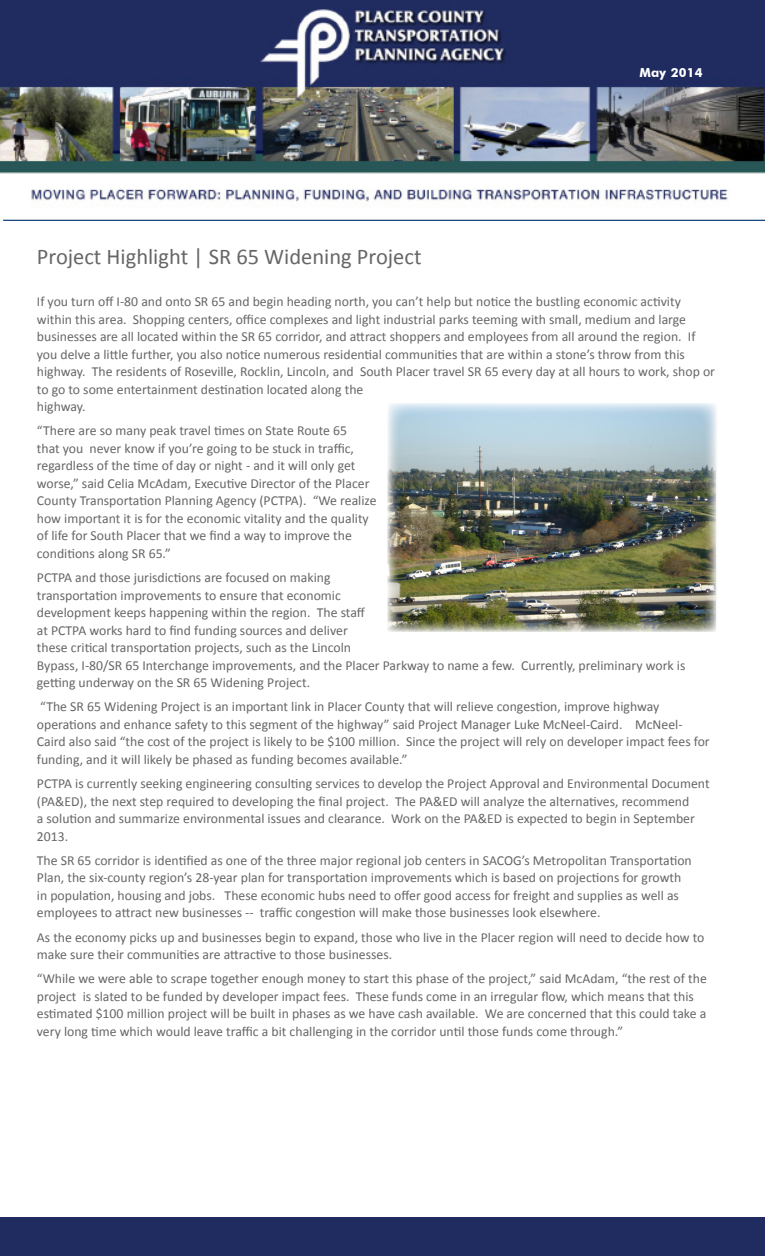
<style>
.page{position:relative;width:765px;height:1260px;background:#fff}
.page>*{position:absolute;margin:0;border:0;box-sizing:border-box;transform-origin:0 0}
.Text_-_Title{font:22.5px "Calibri";color:#666}
.Text_-_Regular{font:13.75px/17.5px "Calibri";color:#666}
.Masthead_-_Date{font:700 12.5px "Futura BT";letter-spacing:.02em;color:#fff}
</style>
<div class="page">
<img style="left:388px;top:403px;width:328px;height:229px">
<hr style="left:3px;top:220px;width:762px;height:1px;background:#124278">
<div style="left:0;top:1217px;width:765px;height:39px;background:#202c5f"></div>
<img style="left:0;top:0;width:765px;height:202px">
<p class="Masthead_-_Date" style="left:639px;top:65px;width:65px">May 2014</p>
<p class="Text_-_Title" style="left:37px;top:243px;width:386px">Project Highlight | SR 65 Widening Project</p>
<p class="Text_-_Regular" style="left:37px;top:293px;width:680px">If you turn off I-80 and onto SR 65 and begin heading north, you can’t help but notice the bustling economic activity within this area. Shopping centers, office complexes and light industrial parks teeming with small, medium and large businesses are all located within the SR 65 corridor, and attract shoppers and employees from all around the region. If you delve a little further, you also notice numerous residential communities that are within a stone’s throw from this highway. The residents of Roseville, Rocklin, Lincoln, and South Placer travel SR 65 every day at all hours to work, shop or to go to some entertainment destination located along the<br>highway.</p>
<p class="Text_-_Regular" style="left:37px;top:422px;width:341px">“There are so many peak travel times on State Route 65<br>that you never know if you’re going to be stuck in traffic, regardless of the time of day or night - and it will only get worse,” said Celia McAdam, Executive Director of the Placer County Transportation Planning Agency (PCTPA). “We realize how important it is for the economic vitality and the quality of life for South Placer that we find a way to improve the conditions along SR 65.”</p>
<p class="Text_-_Regular" style="left:37px;top:569px;width:650px">PCTPA and those jurisdictions are focused on making<br>transportation improvements to ensure that economic<br>development keeps happening within the region. The staff<br>at PCTPA works hard to find funding sources and deliver<br>these critical transportation projects, such as the Lincoln<br>Bypass, I-80/SR 65 Interchange improvements, and the Placer Parkway to name a few. Currently, preliminary work is getting underway on the SR 65 Widening Project.</p>
<p class="Text_-_Regular" style="left:37px;top:698px;width:674px">“The SR 65 Widening Project is an important link in Placer County that will relieve congestion, improve highway operations and enhance safety to this segment of the highway” said Project Manager Luke McNeel-Caird. McNeel-Caird also said “the cost of the project is likely to be $100 million. Since the project will rely on developer impact fees for funding, and it will likely be phased as funding becomes available.”</p>
<p class="Text_-_Regular" style="left:37px;top:775px;width:674px">PCTPA is currently seeking engineering consulting services to develop the Project Approval and Environmental Document (PA&amp;ED), the next step required to developing the final project. The PA&amp;ED will analyze the alternatives, recommend<br>a solution and summarize environmental issues and clearance. Work on the PA&amp;ED is expected to begin in September 2013.</p>
<p class="Text_-_Regular" style="left:37px;top:852px;width:656px">The SR 65 corridor is identified as one of the three major regional job centers in SACOG’s Metropolitan Transportation Plan, the six-county region’s 28-year plan for transportation improvements which is based on projections for growth in population, housing and jobs. These economic hubs need to offer good access for freight and supplies as well as employees to attract new businesses -- traffic congestion will make those businesses look elsewhere.</p>
<p class="Text_-_Regular" style="left:37px;top:928px;width:669px">As the economy picks up and businesses begin to expand, those who live in the Placer region will need to decide how to make sure their communities are attractive to those businesses.</p>
<p class="Text_-_Regular" style="left:37px;top:970px;width:671px">“While we were able to scrape together enough money to start this phase of the project,” said McAdam, “the rest of the project is slated to be funded by developer impact fees. These funds come in an irregular flow, which means that this estimated $100 million project will be built in phases as we have cash available. We are concerned that this could take a very long time which would leave traffic a bit challenging in the corridor until those funds come through.”</p>
</div>
